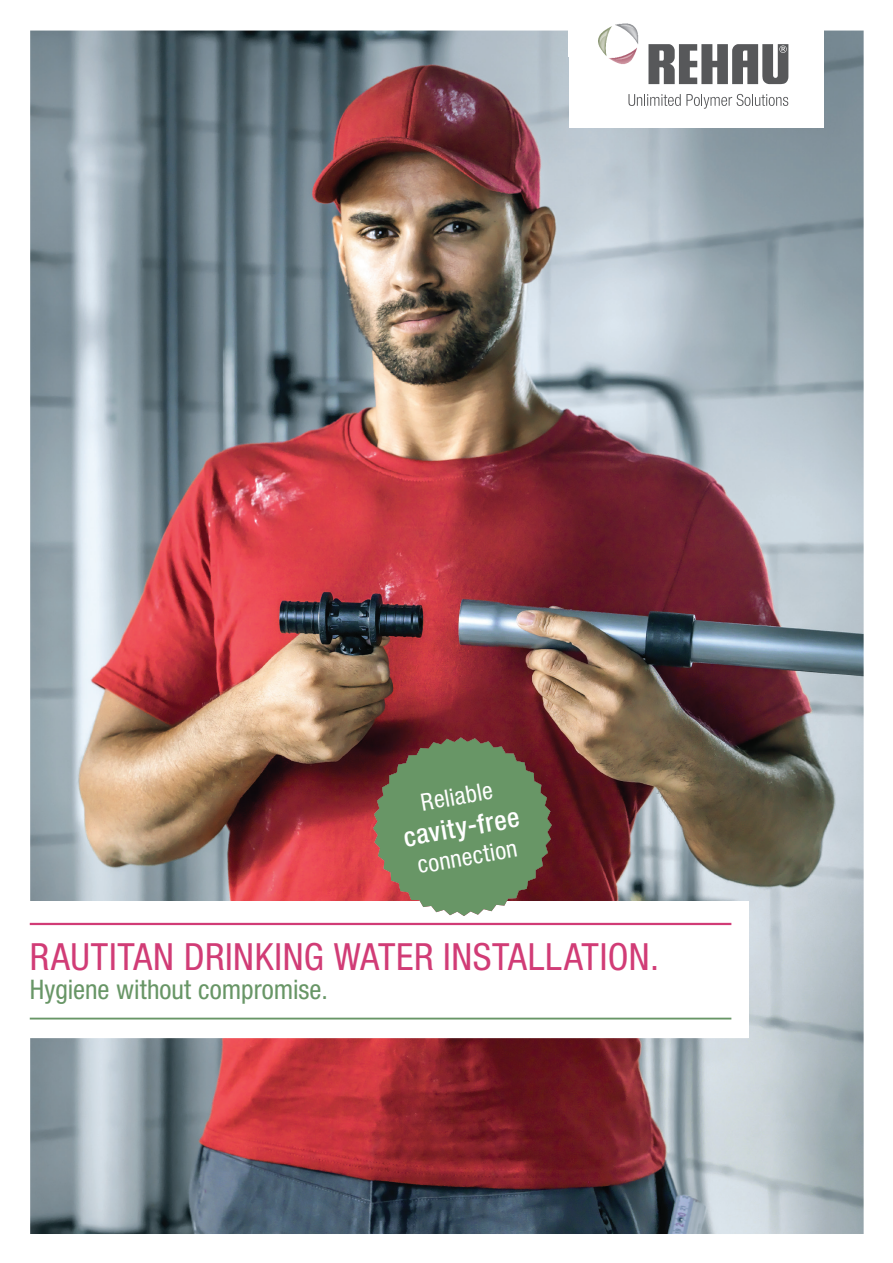
<style>
.page{position:relative;width:893px;height:1263px;background:#fff}
.page>*{position:absolute;margin:0;border:0;box-sizing:border-box;transform-origin:0 0}
.t1{font:condensed 37.5px "Helvetica Neue LTW1 G";letter-spacing:.015em;color:#d13c76}
.t2{font:condensed 27px "Helvetica Neue LTW1 G";color:#689666}
.t3{font:500 condensed 27px "Helvetica Neue LTW1 G";color:#fff}
.t4{font:condensed 24px "Helvetica Neue LTW1 G";color:#fff}
</style>
<div class="page">
<img style="left:30px;top:31px;width:834px;height:1203px">
<div style="left:0;top:901px;width:748px;height:137px;background:#fff"></div>
<hr style="left:30px;top:923px;width:701px;height:2px;background:#d13c76">
<hr style="left:30px;top:1018px;width:701px;height:1px;background:#689666">
<svg style="left:373px;top:737px;width:179px;height:179px;background:#738462"></svg>
<div style="left:569px;top:4px;width:254px;height:124px;background:#fff"></div>
<svg style="left:628px;top:94px;width:160px;height:15px"></svg>
<svg style="left:648px;top:44px;width:140px;height:40px"></svg>
<img style="left:615px;top:23px;width:24px;height:21px">
<img style="left:609px;top:47px;width:28px;height:17px">
<img style="left:598px;top:26px;width:14px;height:31px">
<p class="t4" style="left:419px;top:788px;width:74px;rotate:-10deg">Reliable</p>
<p class="t3" style="left:401px;top:821px;width:119px;rotate:-10deg">cavity-free</p>
<p class="t4" style="left:415px;top:851px;width:102px;rotate:-10deg">connection</p>
<p class="t1" style="left:30px;top:934px;width:631px">RAUTITAN DRINKING WATER INSTALLATION.</p>
<p class="t2" style="left:30px;top:973px;width:300px">Hygiene without compromise.</p>
</div>
